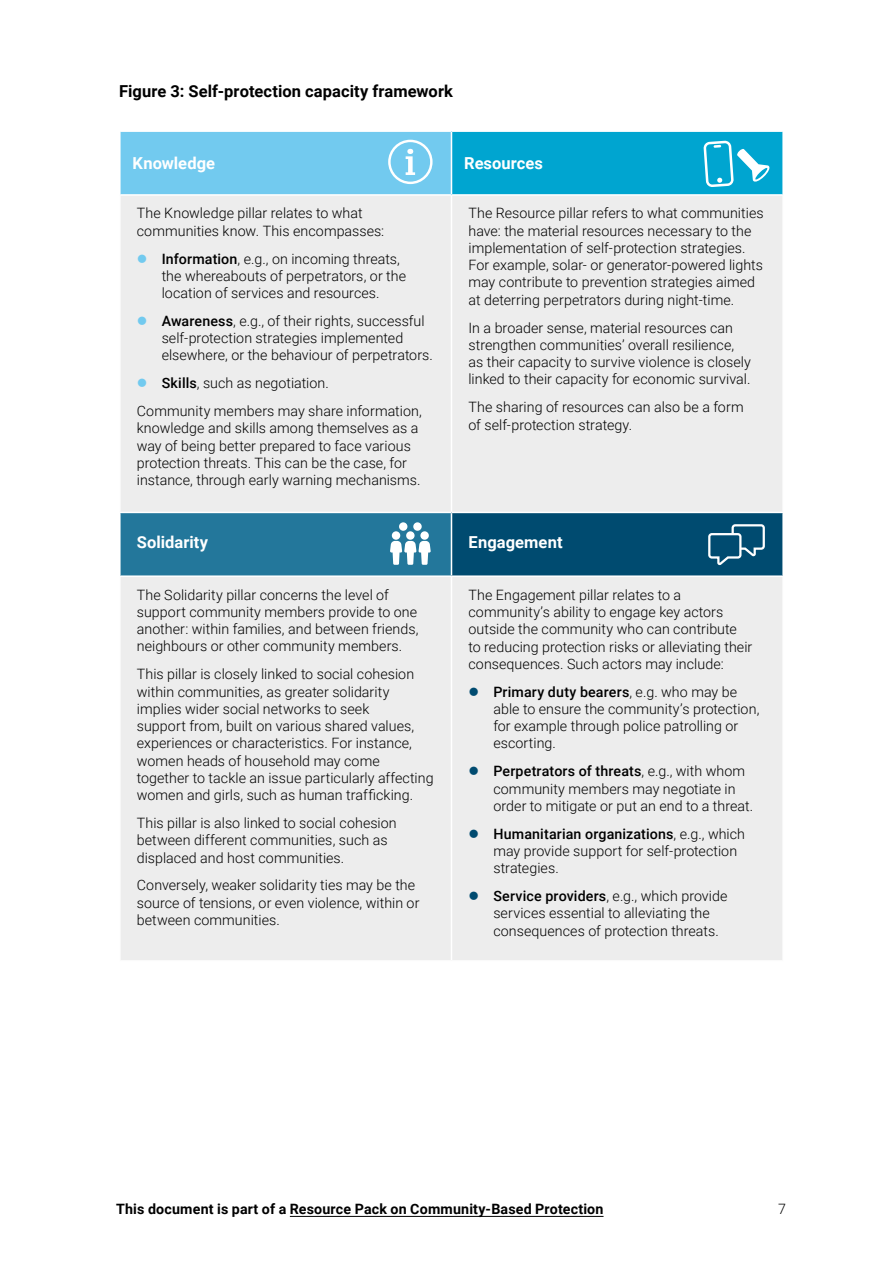
<style>
.page{position:relative;width:893px;height:1263px;background:#fff}
.page>*{position:absolute;margin:0;border:0;box-sizing:border-box;transform-origin:0 0}
.t1{font:700 16.5px "Roboto";letter-spacing:.005em;color:#000}
.t2{font:700 16.5px "Roboto";letter-spacing:.005em;color:#fff}
.t3{font:300 14.25px/17.2px "Roboto";letter-spacing:.005em;color:#000}
.t4{font:700 14.25px "Roboto";letter-spacing:.01em;color:#000}
.s1{color:#72caef}
.s2{font-weight:500}
.s3{color:#004b70}
</style>
<div class="page">
<hr style="left:290px;top:1216px;width:313px;height:1px;background:#000">
<div style="left:120px;top:131px;width:331px;height:64px;background:#72caef"></div>
<div style="left:451px;top:131px;width:332px;height:64px;background:#00a5d0"></div>
<div style="left:121px;top:196px;width:661px;height:764px;background:#ededed"></div>
<div style="left:120px;top:512px;width:331px;height:64px;background:#23779b"></div>
<div style="left:451px;top:512px;width:332px;height:64px;background:#004b70"></div>
<hr style="left:119px;top:130px;width:332px;height:2px;background:#fff">
<hr style="left:119px;top:132px;width:2px;height:62px;background:#fff">
<hr style="left:451px;top:130px;width:333px;height:2px;background:#fff">
<hr style="left:451px;top:132px;width:1px;height:62px;background:#fff">
<hr style="left:782px;top:132px;width:2px;height:62px;background:#fff">
<hr style="left:119px;top:194px;width:332px;height:2px;background:#fff">
<hr style="left:451px;top:194px;width:333px;height:2px;background:#fff">
<hr style="left:451px;top:196px;width:1px;height:316px;background:#fff">
<hr style="left:119px;top:512px;width:332px;height:1px;background:#fff">
<hr style="left:119px;top:513px;width:2px;height:62px;background:#fff">
<hr style="left:451px;top:512px;width:333px;height:1px;background:#fff">
<hr style="left:451px;top:513px;width:1px;height:62px;background:#fff">
<hr style="left:782px;top:513px;width:2px;height:62px;background:#fff">
<hr style="left:119px;top:575px;width:332px;height:2px;background:#fff">
<hr style="left:451px;top:575px;width:333px;height:2px;background:#fff">
<hr style="left:451px;top:577px;width:1px;height:383px;background:#fff">
<svg style="left:388px;top:140px;width:45px;height:44px"></svg>
<div style="left:399px;top:522px;width:8px;height:9px;background:#fff;border-radius:50%"></div>
<div style="left:413px;top:522px;width:9px;height:9px;background:#fff;border-radius:50%"></div>
<div style="left:392px;top:531px;width:8px;height:9px;background:#fff;border-radius:50%"></div>
<div style="left:406px;top:531px;width:9px;height:9px;background:#fff;border-radius:50%"></div>
<svg style="left:390px;top:541px;width:41px;height:24px"></svg>
<div style="left:420px;top:531px;width:9px;height:9px;background:#fff;border-radius:50%"></div>
<svg style="left:708px;top:524px;width:57px;height:42px"></svg>
<svg style="left:703px;top:141px;width:67px;height:46px"></svg>
<p class="t1" style="left:119px;top:80px;width:335px">Figure 3: Self-protection capacity framework</p>
<p class="t2" style="left:133px;top:152px;width:84px">Knowledge</p>
<p class="t2" style="left:464px;top:152px;width:80px">Resources</p>
<p class="t3" style="left:137px;top:204px;width:249px">The Knowledge pillar relates to what communities know. This encompasses:</p>
<p class="t3" style="left:162px;top:249px;width:246px;text-indent:-25px"><span class="s1">●</span> <span class="s2">Information</span>, e.g., on incoming threats, the whereabouts of perpetrators, or the location of services and resources.</p>
<p class="t3" style="left:162px;top:312px;width:273px;text-indent:-25px"><span class="s1">●</span> <span class="s2">Awareness</span>, e.g., of their rights, successful self-protection strategies implemented elsewhere, or the behaviour of perpetrators.</p>
<p class="t3" style="left:137px;top:369px;width:286px;line-height:27.9px"><span class="s1">●</span> <span class="s2">Skills</span>, such as negotiation.<br>Community members may share information,</p>
<p class="t3" style="left:137px;top:419px;width:285px">knowledge and skills among themselves as a way of being better prepared to face various protection threats. This can be the case, for instance, through early warning mechanisms.</p>
<p class="t3" style="left:468px;top:204px;width:297px">The Resource pillar refers to what communities have: the material resources necessary to the implementation of self-protection strategies.<br>For example, solar- or generator-powered lights may contribute to prevention strategies aimed at deterring perpetrators during night-time.</p>
<p class="t3" style="left:468px;top:318px;width:284px">In a broader sense, material resources can strengthen communities’ overall resilience, as their capacity to survive violence is closely linked to their capacity for economic survival.</p>
<p class="t3" style="left:468px;top:398px;width:277px">The sharing of resources can also be a form of self-protection strategy.</p>
<p class="t2" style="left:137px;top:531px;width:73px">Solidarity</p>
<p class="t2" style="left:468px;top:531px;width:96px">Engagement</p>
<p class="t3" style="left:137px;top:585px;width:283px">The Solidarity pillar concerns the level of support community members provide to one another: within families, and between friends, neighbours or other community members.</p>
<p class="t3" style="left:137px;top:665px;width:298px">This pillar is closely linked to social cohesion within communities, as greater solidarity implies wider social networks to seek<br>support from, built on various shared values, experiences or characteristics. For instance, women heads of household may come together to tackle an issue particularly affecting women and girls, such as human trafficking.</p>
<p class="t3" style="left:137px;top:814px;width:261px">This pillar is also linked to social cohesion between different communities, such as displaced and host communities.</p>
<p class="t3" style="left:137px;top:876px;width:284px">Conversely, weaker solidarity ties may be the source of tensions, or even violence, within or between communities.</p>
<p class="t3" style="left:468px;top:585px;width:285px">The Engagement pillar relates to a community’s ability to engage key actors outside the community who can contribute to reducing protection risks or alleviating their consequences. Such actors may include:</p>
<p class="t3" style="left:493px;top:682px;width:268px;text-indent:-25px"><span class="s3">●</span> <span class="s2">Primary duty bearers</span>, e.g. who may be able to ensure the community’s protection, for example through police patrolling or escorting.</p>
<p class="t3" style="left:493px;top:762px;width:261px;text-indent:-25px"><span class="s3">●</span> <span class="s2">Perpetrators of threats</span>, e.g., with whom community members may negotiate in order to mitigate or put an end to a threat.</p>
<p class="t3" style="left:493px;top:824px;width:253px;text-indent:-25px"><span class="s3">●</span> <span class="s2">Humanitarian organizations</span>, e.g., which may provide support for self-protection strategies.</p>
<p class="t3" style="left:493px;top:887px;width:235px;text-indent:-25px"><span class="s3">●</span> <span class="s2">Service providers</span>, e.g., which provide services essential to alleviating the consequences of protection threats.</p>
<p class="t4" style="left:116px;top:1199px;width:489px">This document is part of a Resource Pack on Community-Based Protection</p>
<p class="t3" style="left:778px;top:1200px;width:9px">7</p>
</div>
